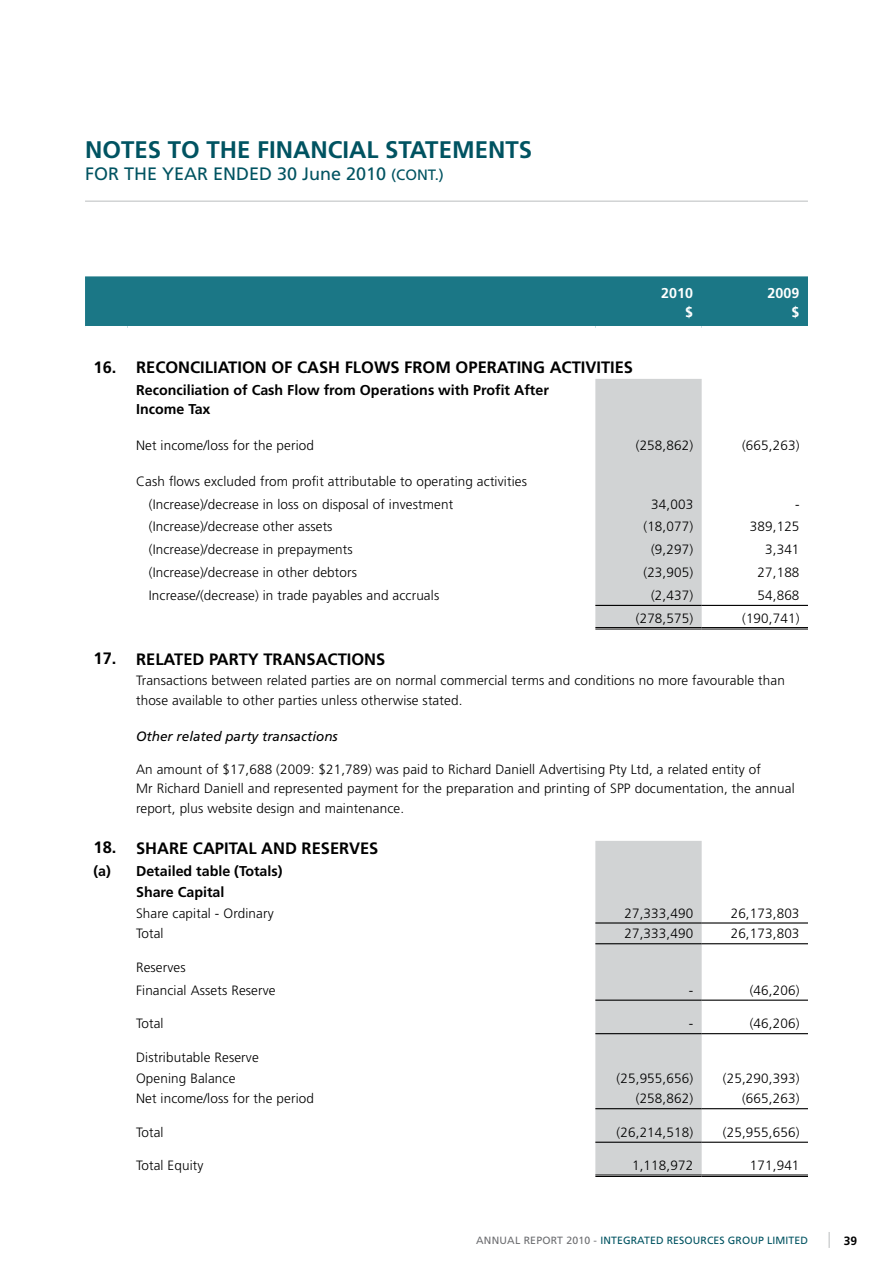
<style>
.page{position:relative;width:893px;height:1263px;background:#fff}
.page>*{position:absolute;margin:0;border:0;box-sizing:border-box;transform-origin:0 0}
.t1{font:700 24px "Frutiger";color:#005361}
.t2{font:18px "Frutiger";color:#005361}
.t3{font:700 16.5px "Frutiger";color:#000}
.t4{font:700 14.25px/19.5px "Frutiger";color:#000}
.t5{font:700 14.25px/19.5px "Frutiger";letter-spacing:.01em;color:#fff;text-align:right}
.t6{font:300 13.5px/19.5px "Frutiger";letter-spacing:.01em;color:#000}
.t7{font:italic 13.5px "Frutiger CE";color:#000}
.t8{font:700 12px "Frutiger";color:#000}
.t9{font:10.5px "Frutiger";letter-spacing:.01em;color:#005361}
.s1{font-size:15px}
.s2{color:#6d6e71}
</style>
<div class="page">
<svg style="left:828px;top:1232px;width:2px;height:16px"></svg>
<hr style="left:85px;top:200px;width:723px;height:2px;background:#d1d3d4">
<div style="left:85px;top:276px;width:723px;height:50px;background:#1b7786"></div>
<svg style="left:595px;top:379px;width:107px;height:795px;fill:#d1d3d4"></svg>
<hr style="left:595px;top:627px;width:107px;height:2px;background:#fff">
<hr style="left:595px;top:605px;width:107px;height:1px;background:#000">
<hr style="left:702px;top:605px;width:106px;height:1px;background:#000">
<hr style="left:595px;top:627px;width:107px;height:1px;background:#000">
<hr style="left:595px;top:629px;width:107px;height:1px;background:#000">
<hr style="left:702px;top:627px;width:106px;height:1px;background:#000">
<hr style="left:702px;top:629px;width:106px;height:1px;background:#000">
<hr style="left:595px;top:1142px;width:107px;height:1px;background:#000">
<hr style="left:702px;top:1142px;width:106px;height:1px;background:#000">
<hr style="left:595px;top:1108px;width:107px;height:1px;background:#000">
<hr style="left:702px;top:1108px;width:106px;height:1px;background:#000">
<hr style="left:595px;top:1033px;width:107px;height:1px;background:#000">
<hr style="left:702px;top:1033px;width:106px;height:1px;background:#000">
<hr style="left:595px;top:999px;width:107px;height:2px;background:#000">
<hr style="left:702px;top:999px;width:106px;height:2px;background:#000">
<hr style="left:595px;top:943px;width:107px;height:1px;background:#000">
<hr style="left:702px;top:943px;width:106px;height:1px;background:#000">
<hr style="left:595px;top:922px;width:107px;height:1px;background:#000">
<hr style="left:702px;top:922px;width:106px;height:1px;background:#000">
<hr style="left:595px;top:1174px;width:107px;height:1px;background:#000">
<hr style="left:595px;top:1176px;width:107px;height:1px;background:#000">
<hr style="left:702px;top:1174px;width:106px;height:1px;background:#000">
<hr style="left:702px;top:1176px;width:106px;height:1px;background:#000">
<h1 class="t1" style="left:85px;top:136px;width:448px">NOTES TO THE FINANCIAL STATEMENTS</h1>
<h2 class="t2" style="left:85px;top:163px;width:360px">FOR THE YEAR ENDED 30 June 2010 <span class="s1">(CONT.)</span></h2>
<p class="t5" style="left:661px;top:283px;width:34px">2010 $</p>
<p class="t5" style="left:767px;top:283px;width:34px">2009 $</p>
<p class="t3" style="left:94px;top:357px;width:541px">16. RECONCILIATION OF CASH FLOWS FROM OPERATING ACTIVITIES</p>
<p class="t4" style="left:136px;top:380px;width:414px">Reconciliation of Cash Flow from Operations with Profit After<br>Income Tax</p>
<p class="t6" style="left:136px;top:436px;width:179px">Net income/loss for the period</p>
<p class="t6" style="left:636px;top:436px;width:59px">(258,862)</p>
<p class="t6" style="left:742px;top:436px;width:59px">(665,263)</p>
<p class="t6" style="left:149px;top:470px;width:380px;line-height:23px;text-indent:-13px">Cash flows excluded from profit attributable to operating activities (Increase)/decrease in loss on disposal of investment</p>
<p class="t6" style="left:651px;top:494px;width:43px">34,003</p>
<p class="t6" style="left:795px;top:494px;width:6px">‑</p>
<p class="t6" style="left:149px;top:517px;width:185px">(Increase)/decrease other assets</p>
<p class="t6" style="left:643px;top:517px;width:51px">(18,077)</p>
<p class="t6" style="left:750px;top:517px;width:51px">389,125</p>
<p class="t6" style="left:149px;top:540px;width:205px">(Increase)/decrease in prepayments</p>
<p class="t6" style="left:651px;top:540px;width:44px">(9,297)</p>
<p class="t6" style="left:765px;top:540px;width:36px">3,341</p>
<p class="t6" style="left:149px;top:563px;width:210px">(Increase)/decrease in other debtors</p>
<p class="t6" style="left:643px;top:563px;width:51px">(23,905)</p>
<p class="t6" style="left:757px;top:563px;width:43px">27,188</p>
<p class="t6" style="left:149px;top:586px;width:292px">Increase/(decrease) in trade payables and accruals</p>
<p class="t6" style="left:651px;top:586px;width:44px">(2,437)</p>
<p class="t6" style="left:757px;top:586px;width:43px">54,868</p>
<p class="t6" style="left:636px;top:609px;width:59px">(278,575)</p>
<p class="t6" style="left:742px;top:609px;width:59px">(190,741)</p>
<p class="t3" style="left:94px;top:649px;width:293px">17. RELATED PARTY TRANSACTIONS</p>
<p class="t6" style="left:136px;top:671px;width:650px">Transactions between related parties are on normal commercial terms and conditions no more favourable than those available to other parties unless otherwise stated.</p>
<p class="t7" style="left:136px;top:729px;width:203px">Other related party transactions</p>
<p class="t6" style="left:136px;top:759px;width:660px">An amount of $17,688 (2009: $21,789) was paid to Richard Daniell Advertising Pty Ltd, a related entity of<br>Mr Richard Daniell and represented payment for the preparation and printing of SPP documentation, the annual report, plus website design and maintenance.</p>
<p class="t3" style="left:94px;top:839px;width:286px">18. SHARE CAPITAL AND RESERVES</p>
<p class="t4" style="left:136px;top:860px;width:148px;line-height:21.3px;text-indent:-43px">(a) Detailed table (Totals)<br>Share Capital</p>
<p class="t6" style="left:136px;top:903px;width:139px">Share capital ‑ Ordinary</p>
<p class="t6" style="left:624px;top:903px;width:70px">27,333,490</p>
<p class="t6" style="left:731px;top:903px;width:70px">26,173,803</p>
<p class="t6" style="left:136px;top:924px;width:29px">Total</p>
<p class="t6" style="left:624px;top:924px;width:70px">27,333,490</p>
<p class="t6" style="left:731px;top:924px;width:70px">26,173,803</p>
<p class="t6" style="left:136px;top:956px;width:141px;line-height:23px">Reserves<br>Financial Assets Reserve</p>
<p class="t6" style="left:689px;top:981px;width:6px">‑</p>
<p class="t6" style="left:750px;top:981px;width:51px">(46,206)</p>
<p class="t6" style="left:136px;top:1014px;width:29px">Total</p>
<p class="t6" style="left:689px;top:1014px;width:6px">‑</p>
<p class="t6" style="left:750px;top:1014px;width:51px">(46,206)</p>
<p class="t6" style="left:136px;top:1047px;width:124px;line-height:20.7px">Distributable Reserve<br>Opening Balance</p>
<p class="t6" style="left:617px;top:1068px;width:78px">(25,955,656)</p>
<p class="t6" style="left:723px;top:1068px;width:78px">(25,290,393)</p>
<p class="t6" style="left:136px;top:1089px;width:179px">Net income/loss for the period</p>
<p class="t6" style="left:636px;top:1089px;width:59px">(258,862)</p>
<p class="t6" style="left:742px;top:1089px;width:59px">(665,263)</p>
<p class="t6" style="left:136px;top:1123px;width:29px">Total</p>
<p class="t6" style="left:617px;top:1123px;width:78px">(26,214,518)</p>
<p class="t6" style="left:723px;top:1123px;width:78px">(25,955,656)</p>
<p class="t6" style="left:136px;top:1156px;width:69px">Total Equity</p>
<p class="t6" style="left:632px;top:1156px;width:63px">1,118,972</p>
<p class="t6" style="left:750px;top:1156px;width:51px">171,941</p>
<p class="t9" style="left:476px;top:1234px;width:333px"><span class="s2">ANNUAL REPORT 2010 ‑</span> INTEGRATED RESOURCES GROUP LIMITED</p>
<p class="t8" style="left:844px;top:1233px;width:15px">39</p>
</div>
